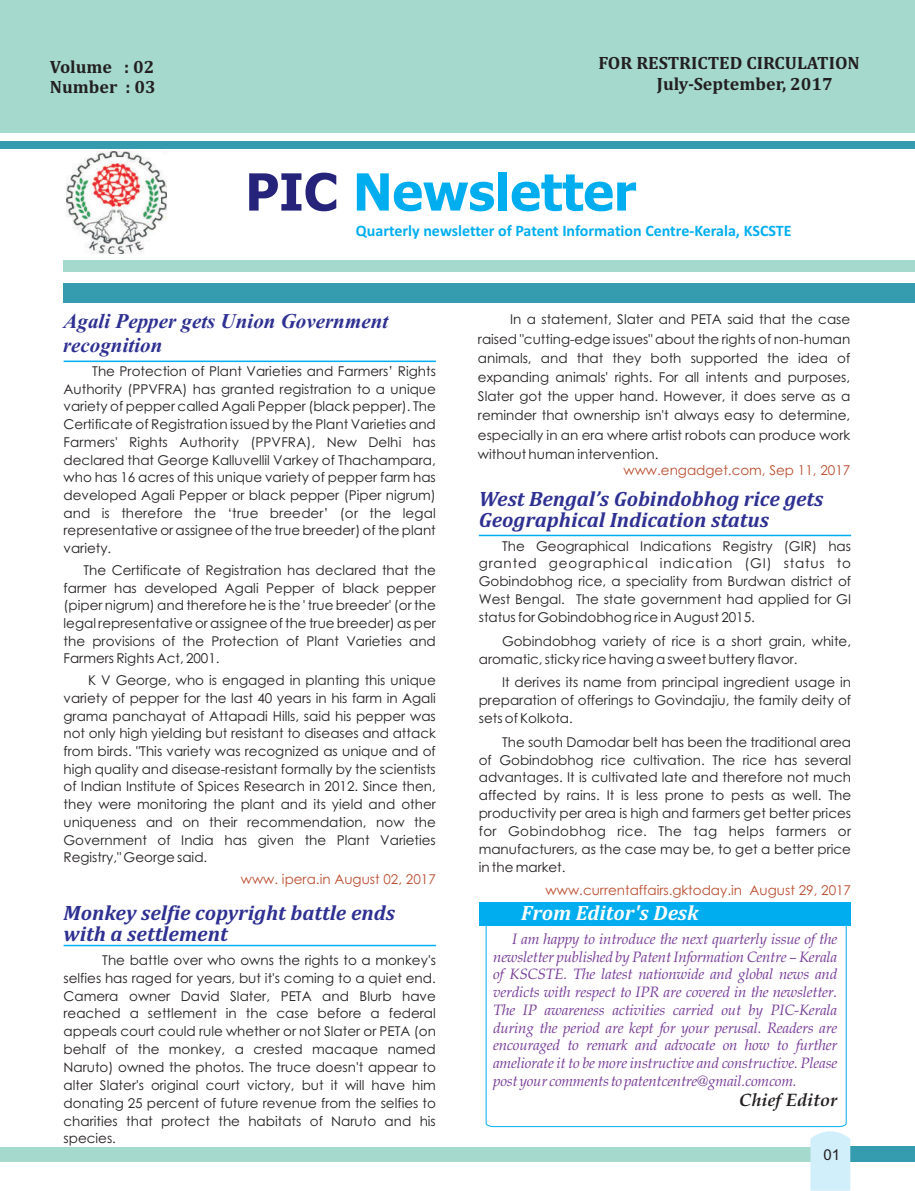
<style>
.page{position:relative;width:915px;height:1191px;background:#fff}
.page>*{position:absolute;margin:0;border:0;box-sizing:border-box;transform-origin:0 0}
.t1{font:700 51.15px "Tahoma";color:#00aeef}
.t2{font:italic 700 21px/20.7px "Cambria";color:#2e3092}
.t3{font:italic 700 21px/23.7px "Times New Roman";color:#2e3092}
.t4{font:italic 700 21px "Cambria";color:#fff}
.t5{font:700 18px/20.7px "Cambria";color:#231f20}
.t6{font:italic 700 18px "Book Antiqua";color:#231f20}
.t7{font:700 16.05px "Calibri";color:#00aeef}
.t8{font:italic 15px/17.7px "Book Antiqua";letter-spacing:-.015em;color:#773c97;text-align:justify}
.t9{font:15px "Arial";color:#231f20}
.t10{font:13.5px/17.7px "Century Gothic";color:#231f20;text-align:justify}
.t11{font:13.5px "Century Gothic";color:#ba4e30}
.s1{color:#26237b}
</style>
<div class="page">
<div style="left:0;top:0;width:914px;height:133px;background:#a5d9cd"></div>
<div style="left:64px;top:261px;width:850px;height:11px;background:#a5d9cd"></div>
<div style="left:0;top:1146px;width:809px;height:15px;background:#a5d9cd"></div>
<div style="left:0;top:141px;width:914px;height:7px;background:#359baf"></div>
<div style="left:64px;top:283px;width:850px;height:20px;background:#359baf"></div>
<div style="left:850px;top:1146px;width:64px;height:16px;background:#359baf"></div>
<img style="left:66px;top:151px;width:100px;height:102px">
<hr style="left:64px;top:360px;width:372px;height:2px;background:#00aeef">
<hr style="left:478px;top:535px;width:372px;height:1px;background:#00aeef">
<hr style="left:64px;top:944px;width:372px;height:2px;background:#00aeef">
<svg style="left:810px;top:1131px;width:40px;height:59px;background:#d3eefb"></svg>
<div style="left:478px;top:902px;width:372px;height:24px;background:#00aeef"></div>
<svg style="left:485px;top:926px;width:361px;height:201px"></svg>
<h3 class="t5" style="left:50px;top:57px;width:107px">Volume : 02<br>Number : 03</h3>
<h3 class="t5" style="left:656px;top:53px;width:204px;line-height:21.1px;text-indent:-58px">FOR RESTRICTED CIRCULATION<br>July-September, 2017</h3>
<h1 class="t1" style="left:245px;top:171px;width:392px"><span class="s1">PIC</span> Newsletter</h1>
<p class="t7" style="left:356px;top:224px;width:437px">Quarterly newsletter of Patent Information Centre-Kerala, KSCSTE</p>
<h2 class="t3" style="left:63px;top:312px;width:326px">Agali Pepper gets Union Government recognition</h2>
<p class="t10" style="left:63px;top:363px;width:374px;text-indent:29px">The Protection of Plant Varieties and Farmers’ Rights Authority (PPVFRA) has granted registration to a unique variety of pepper called Agali Pepper (black pepper). The Certificate of Registration issued by the Plant Varieties and Farmers' Rights Authority (PPVFRA), New Delhi has declared that George Kalluvellil Varkey of Thachampara, who has 16 acres of this unique variety of pepper farm has developed Agali Pepper or black pepper (Piper nigrum) and is therefore the ‘true breeder’ (or the legal representative or assignee of the true breeder) of the plant variety.</p>
<p class="t10" style="left:63px;top:562px;width:374px;text-indent:20px">The Certificate of Registration has declared that the farmer has developed Agali Pepper of black pepper (piper nigrum) and therefore he is the ' true breeder' (or the legal representative or assignee of the true breeder) as per the provisions of the Protection of Plant Varieties and Farmers Rights Act, 2001.</p>
<p class="t10" style="left:63px;top:673px;width:374px;text-indent:25px">K V George, who is engaged in planting this unique variety of pepper for the last 40 years in his farm in Agali grama panchayat of Attapadi Hills, said his pepper was not only high yielding but resistant to diseases and attack from birds. "This variety was recognized as unique and of high quality and disease-resistant formally by the scientists of Indian Institute of Spices Research in 2012. Since then, they were monitoring the plant and its yield and other uniqueness and on their recommendation, now the Government of India has given the Plant Varieties Registry," George said.</p>
<p class="t11" style="left:241px;top:874px;width:196px">www. ipera.in August 02, 2017</p>
<h2 class="t2" style="left:64px;top:904px;width:333px">Monkey selfie copyright battle ends with a settlement</h2>
<p class="t10" style="left:64px;top:952px;width:374px;text-indent:39px">The battle over who owns the rights to a monkey's selfies has raged for years, but it's coming to a quiet end.<br>Camera owner David Slater, PETA and Blurb have reached a settlement in the case before a federal appeals court could rule whether or not Slater or PETA (on behalf of the monkey, a crested macaque named Naruto) owned the photos. The truce doesn't appear to alter Slater's original court victory, but it will have him donating 25 percent of future revenue from the selfies to charities that protect the habitats of Naruto and his species.</p>
<p class="t10" style="left:478px;top:311px;width:374px;line-height:19.2px;text-indent:32px">In a statement, Slater and PETA said that the case raised "cutting-edge issues" about the rights of non-human animals, and that they both supported the idea of expanding animals' rights. For all intents and purposes, Slater got the upper hand. However, it does serve as a reminder that ownership isn't always easy to determine, especially in an era where artist robots can produce work without human intervention.</p>
<p class="t11" style="left:623px;top:465px;width:228px">www.engadget.com, Sep 11, 2017</p>
<h2 class="t2" style="left:478px;top:490px;width:346px">West Bengal’s Gobindobhog rice gets<br>Geographical Indication status</h2>
<p class="t10" style="left:478px;top:538px;width:374px;text-indent:23px">The Geographical Indications Registry (GIR) has granted geographical indication (GI) status to Gobindobhog rice, a speciality from Burdwan district of West Bengal. The state government had applied for GI status for Gobindobhog rice in August 2015.</p>
<p class="t10" style="left:478px;top:633px;width:374px;text-indent:23px">Gobindobhog variety of rice is a short grain, white, aromatic, sticky rice having a sweet buttery flavor.</p>
<p class="t10" style="left:478px;top:674px;width:374px;text-indent:23px">It derives its name from principal ingredient usage in preparation of offerings to Govindajiu, the family deity of sets of Kolkota.</p>
<p class="t10" style="left:478px;top:734px;width:374px;text-indent:23px">The south Damodar belt has been the traditional area of Gobindobhog rice cultivation. The rice has several advantages. It is cultivated late and therefore not much affected by rains. It is less prone to pests as well. The productivity per area is high and farmers get better prices for Gobindobhog rice. The tag helps farmers or manufacturers, as the case may be, to get a better price in the market.</p>
<p class="t11" style="left:545px;top:885px;width:307px">www.currentaffairs.gktoday.in August 29, 2017</p>
<h2 class="t4" style="left:521px;top:904px;width:178px">From Editor's Desk</h2>
<p class="t8" style="left:493px;top:931px;width:345px;text-indent:19px">I am happy to introduce the next quarterly issue of the newsletter published by Patent Information Centre – Kerala of KSCSTE. The latest nationwide and global news and verdicts with respect to IPR are covered in the newsletter.<br>The IP awareness activities carried out by PIC-Kerala during the period are kept for your perusal. Readers are encouraged to remark and advocate on how to further ameliorate it to be more instructive and constructive. Please postyour commentstopatentcentre@gmail.comcom.</p>
<h3 class="t6" style="left:739px;top:1093px;width:99px">Chief Editor</h3>
<p class="t9" style="left:823px;top:1148px;width:18px">01</p>
</div>
